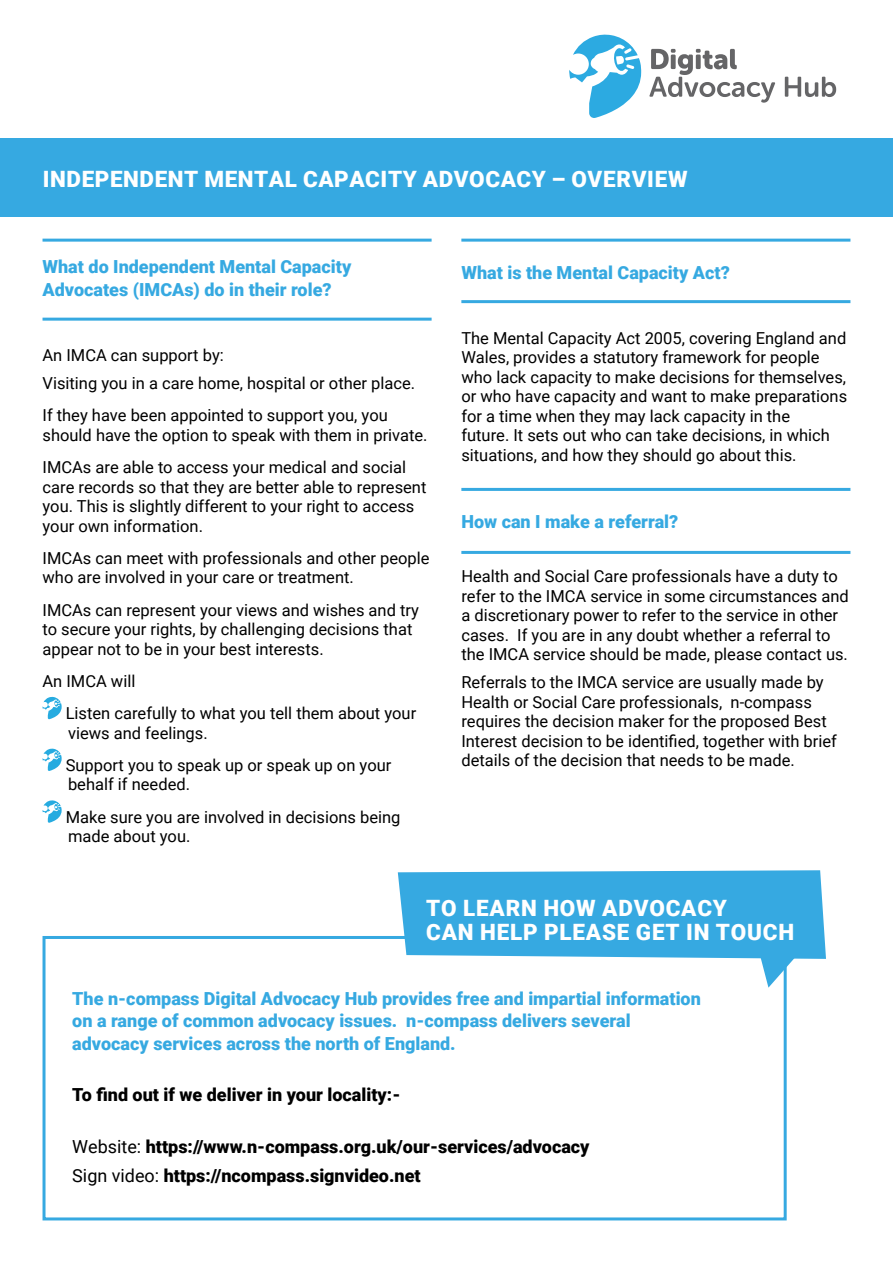
<style>
.page{position:relative;width:893px;height:1263px;background:#fff}
.page>*{position:absolute;margin:0;border:0;box-sizing:border-box;transform-origin:0 0}
.t1{font:900 22.5px/24px "Roboto";letter-spacing:.03em;color:#fff}
.t2{font:900 18px/22.5px "Roboto";color:#36a9e1}
.t3{font:900 18px/29.5px "Roboto";color:#000}
.t4{font:16.5px/19.5px "Roboto";color:#000}
.s1{font-weight:400}
</style>
<div class="page">
<svg style="left:569px;top:34px;width:72px;height:84px"></svg>
<svg style="left:649px;top:49px;width:126px;height:54px"></svg>
<svg style="left:785px;top:77px;width:51px;height:20px"></svg>
<div style="left:43px;top:936px;width:744px;height:284px;border:3px solid #36a9e1"></div>
<svg style="left:765px;top:976px;width:22px;height:12px"></svg>
<svg style="left:396px;top:870px;width:430px;height:106px;fill:#36a9e1"></svg>
<hr style="left:43px;top:239px;width:389px;height:3px;background:#36a9e1">
<hr style="left:43px;top:318px;width:389px;height:3px;background:#36a9e1">
<svg style="left:43px;top:697px;width:19px;height:22px"></svg>
<svg style="left:43px;top:748px;width:19px;height:23px"></svg>
<svg style="left:43px;top:800px;width:19px;height:23px"></svg>
<hr style="left:461px;top:239px;width:389px;height:3px;background:#36a9e1">
<hr style="left:461px;top:300px;width:389px;height:3px;background:#36a9e1">
<hr style="left:461px;top:488px;width:389px;height:3px;background:#36a9e1">
<hr style="left:461px;top:551px;width:389px;height:3px;background:#36a9e1">
<div style="left:0;top:138px;width:893px;height:79px;background:#36a9e1"></div>
<h1 class="t1" style="left:43px;top:166px;width:646px">INDEPENDENT MENTAL CAPACITY ADVOCACY – OVERVIEW</h1>
<p class="t2" style="left:43px;top:255px;width:310px">What do Independent Mental Capacity<br>Advocates (IMCAs) do in their role?</p>
<p class="t4" style="left:43px;top:341px;width:374px;line-height:28px">An IMCA can support by:<br>Visiting you in a care home, hospital or other place.</p>
<p class="t4" style="left:43px;top:405px;width:386px">If they have been appointed to support you, you should have the option to speak with them in private.</p>
<p class="t4" style="left:43px;top:457px;width:385px">IMCAs are able to access your medical and social care records so that they are better able to represent you. This is slightly different to your right to access your own information.</p>
<p class="t4" style="left:43px;top:548px;width:389px">IMCAs can meet with professionals and other people who are involved in your care or treatment.</p>
<p class="t4" style="left:43px;top:599px;width:378px">IMCAs can represent your views and wishes and try to secure your rights, by challenging decisions that appear not to be in your best interests.</p>
<p class="t4" style="left:66px;top:664px;width:352px;line-height:32.2px;text-indent:-23px">An IMCA will<br>Listen carefully to what you tell them about your</p>
<p class="t4" style="left:66px;top:716px;width:327px;line-height:32.2px">views and feelings.<br>Support you to speak up or speak up on your</p>
<p class="t4" style="left:66px;top:768px;width:336px;line-height:32.2px">behalf if needed.<br>Make sure you are involved in decisions being</p>
<p class="t4" style="left:68px;top:826px;width:124px">made about you.</p>
<p class="t2" style="left:461px;top:261px;width:270px">What is the Mental Capacity Act?</p>
<p class="t4" style="left:461px;top:327px;width:387px">The Mental Capacity Act 2005, covering England and Wales, provides a statutory framework for people who lack capacity to make decisions for themselves, or who have capacity and want to make preparations for a time when they may lack capacity in the<br>future. It sets out who can take decisions, in which situations, and how they should go about this.</p>
<p class="t2" style="left:461px;top:510px;width:218px">How can I make a referral?</p>
<p class="t4" style="left:461px;top:566px;width:389px">Health and Social Care professionals have a duty to refer to the IMCA service in some circumstances and a discretionary power to refer to the service in other cases. If you are in any doubt whether a referral to the IMCA service should be made, please contact us.</p>
<p class="t4" style="left:461px;top:672px;width:377px">Referrals to the IMCA service are usually made by Health or Social Care professionals, n-compass requires the decision maker for the proposed Best Interest decision to be identified, together with brief details of the decision that needs to be made.</p>
<h1 class="t1" style="left:426px;top:895px;width:369px">TO LEARN HOW ADVOCACY<br>CAN HELP PLEASE GET IN TOUCH</h1>
<p class="t2" style="left:72px;top:986px;width:630px">The n-compass Digital Advocacy Hub provides free and impartial information on a range of common advocacy issues. n-compass delivers several advocacy services across the north of England.</p>
<p class="t3" style="left:72px;top:1079px;width:330px">To find out if we deliver in your locality:-</p>
<p class="t3" style="left:72px;top:1131px;width:519px"><span class="s1">Website:</span> https://www.n-compass.org.uk/our-services/advocacy<br><span class="s1">Sign video:</span> https://ncompass.signvideo.net</p>
</div>
